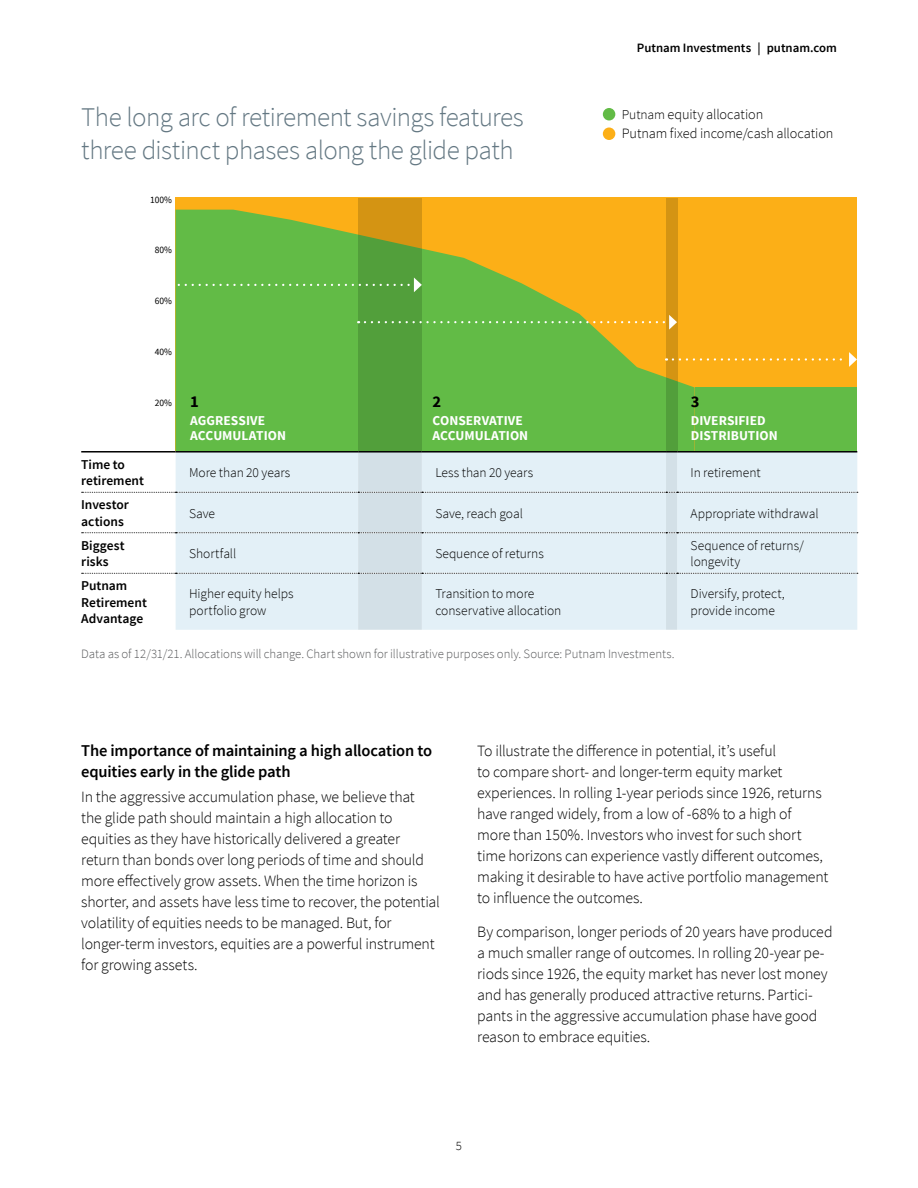
<style>
.page{position:relative;width:918px;height:1188px;background:#fff}
.page>*{position:absolute;margin:0;border:0;box-sizing:border-box;transform-origin:0 0}
.t1{font:300 27px/33px "Source Sans Pro";letter-spacing:-.025em;color:#647883}
.t2{font:300 24.9px/30.5px "Source Sans Pro";letter-spacing:-.02em;color:#647883}
.t3{font:600 16.5px/21px "Source Sans Pro";letter-spacing:-.01em;color:#000}
.t4{font:700 16.5px "Source Sans Pro";color:#000}
.t5{font:300 15.75px/21px "Source Sans Pro";letter-spacing:-.01em;color:#000}
.t6{font:300 14.25px/19.5px "Source Sans Pro";letter-spacing:-.01em;color:#000}
.t7{font:300 13.5px/16.5px "Source Sans Pro";letter-spacing:-.005em;color:#000}
.t8{font:700 13.5px/15px "Source Sans Pro";color:#fff}
.t9{font:600 13.5px/16.5px "Source Sans Pro";color:#000}
.t10{font:300 12.75px "Source Sans Pro";letter-spacing:-.005em;color:#58595b}
.t11{font:600 12.75px "Source Sans Pro";color:#000}
.t12{font:300 12.75px "Source Sans Pro";color:#000}
.t13{font:300 11.85px "Source Sans Pro";color:#000}
.t14{font:9.75px "Source Sans Pro";color:#000}
.s1{font-size:13.5px}
</style>
<div class="page">
<div style="left:694px;top:197px;width:163px;height:254px;background:#fcaf17"></div>
<div style="left:694px;top:388px;width:163px;height:63px;background:#62bb46"></div>
<div style="left:176px;top:197px;width:519px;height:254px;background:#fcaf17"></div>
<svg style="left:176px;top:210px;width:519px;height:241px;fill:#62bb46"></svg>
<div style="left:176px;top:453px;width:681px;height:177px;background:#e3f0f7"></div>
<svg style="left:358px;top:453px;width:319px;height:177px;background:#dfecf2"></svg>
<svg style="left:82px;top:492px;width:776px;height:1px"></svg>
<svg style="left:82px;top:532px;width:776px;height:1px"></svg>
<svg style="left:82px;top:573px;width:776px;height:1px"></svg>
<hr style="left:81px;top:451px;width:95px;height:2px;background:#000">
<hr style="left:176px;top:451px;width:182px;height:2px;background:#000">
<hr style="left:358px;top:451px;width:64px;height:2px;background:#000">
<hr style="left:422px;top:451px;width:244px;height:2px;background:#000">
<svg style="left:666px;top:451px;width:11px;height:2px"></svg>
<hr style="left:677px;top:451px;width:180px;height:2px;background:#000">
<svg style="left:358px;top:198px;width:64px;height:253px;background:#6b9c33"></svg>
<svg style="left:666px;top:198px;width:11px;height:253px;background:#ac971f"></svg>
<svg style="left:175px;top:278px;width:247px;height:14px;background:#67b84d"></svg>
<svg style="left:365px;top:315px;width:312px;height:15px"></svg>
<svg style="left:673px;top:352px;width:184px;height:15px"></svg>
<div style="left:603px;top:108px;width:12px;height:12px;background:#62bb46;border-radius:50%"></div>
<div style="left:603px;top:128px;width:12px;height:12px;background:#fcaf17;border-radius:50%"></div>
<p class="t11" style="left:637px;top:39px;width:202px">Putnam Investments | putnam.com</p>
<h1 class="t1" style="left:81px;top:100px;width:444px">The long arc of retirement savings features three distinct phases along the glide path</h1>
<p class="t6" style="left:622px;top:105px;width:213px"><span class="s1">Putnam</span> equity allocation<br>Putnam fixed income/cash allocation</p>
<h2 class="t2" style="left:176px;top:106px;width:222px">The retirement process has three phases</h2>
<p class="t13" style="left:680px;top:129px;width:119px">Putnam equity allocation</p>
<p class="t14" style="left:150px;top:193px;width:23px">100%</p>
<p class="t14" style="left:155px;top:244px;width:19px">80%</p>
<p class="t14" style="left:155px;top:295px;width:19px">60%</p>
<p class="t14" style="left:155px;top:346px;width:19px">40%</p>
<p class="t14" style="left:155px;top:397px;width:19px">20%</p>
<p class="t4" style="left:190px;top:391px;width:10px">1</p>
<p class="t4" style="left:433px;top:391px;width:10px">2</p>
<p class="t4" style="left:691px;top:391px;width:10px">3</p>
<p class="t8" style="left:190px;top:413px;width:97px">AGGRESSIVE<br>ACCUMULATION</p>
<p class="t8" style="left:433px;top:413px;width:97px">CONSERVATIVE<br>ACCUMULATION</p>
<p class="t8" style="left:691px;top:413px;width:88px">DIVERSIFIED<br>DISTRIBUTION</p>
<p class="t9" style="left:81px;top:456px;width:64px">Time to retirement</p>
<p class="t7" style="left:189px;top:464px;width:103px">More than 20 years</p>
<p class="t7" style="left:435px;top:464px;width:99px">Less than 20 years</p>
<p class="t7" style="left:691px;top:464px;width:71px">In retirement</p>
<p class="t9" style="left:81px;top:497px;width:49px">Investor actions</p>
<p class="t7" style="left:189px;top:505px;width:28px">Save</p>
<p class="t7" style="left:435px;top:505px;width:89px">Save, reach goal</p>
<p class="t7" style="left:691px;top:505px;width:130px">Appropriate withdrawal</p>
<p class="t9" style="left:81px;top:537px;width:45px">Biggest risks</p>
<p class="t7" style="left:189px;top:545px;width:49px">Shortfall</p>
<p class="t7" style="left:435px;top:545px;width:110px">Sequence of returns</p>
<p class="t7" style="left:691px;top:537px;width:115px">Sequence of returns/ longevity</p>
<p class="t9" style="left:81px;top:578px;width:67px">Putnam<br>Retirement<br>Advantage</p>
<p class="t7" style="left:189px;top:586px;width:106px">Higher equity helps portfolio grow</p>
<p class="t7" style="left:435px;top:586px;width:128px">Transition to more conservative allocation</p>
<p class="t7" style="left:691px;top:586px;width:96px">Diversify, protect, provide income</p>
<p class="t10" style="left:81px;top:646px;width:595px">Data as of 12/31/21. Allocations will change. Chart shown for illustrative purposes only. Source: Putnam Investments.</p>
<p class="t3" style="left:81px;top:741px;width:352px">The importance of maintaining a high allocation to equities early in the glide path</p>
<p class="t5" style="left:81px;top:786px;width:360px">In the aggressive accumulation phase, we believe that<br>the glide path should maintain a high allocation to equities as they have historically delivered a greater return than bonds over long periods of time and should more effectively grow assets. When the time horizon is shorter, and assets have less time to recover, the potential volatility of equities needs to be managed. But, for longer-term investors, equities are a powerful instrument for growing assets.</p>
<p class="t5" style="left:477px;top:740px;width:353px">To illustrate the difference in potential, it’s useful<br>to compare short- and longer-term equity market experiences. In rolling 1-year periods since 1926, returns have ranged widely, from a low of -68% to a high of more than 150%. Investors who invest for such short time horizons can experience vastly different outcomes, making it desirable to have active portfolio management to influence the outcomes.</p>
<p class="t5" style="left:477px;top:922px;width:357px">By comparison, longer periods of 20 years have produced a much smaller range of outcomes. In rolling 20-year pe&shy;riods since 1926, the equity market has never lost money and has generally produced attractive returns. Partici&shy;pants in the aggressive accumulation phase have good reason to embrace equities.</p>
<p class="t12" style="left:456px;top:1138px;width:8px">5</p>
</div>
